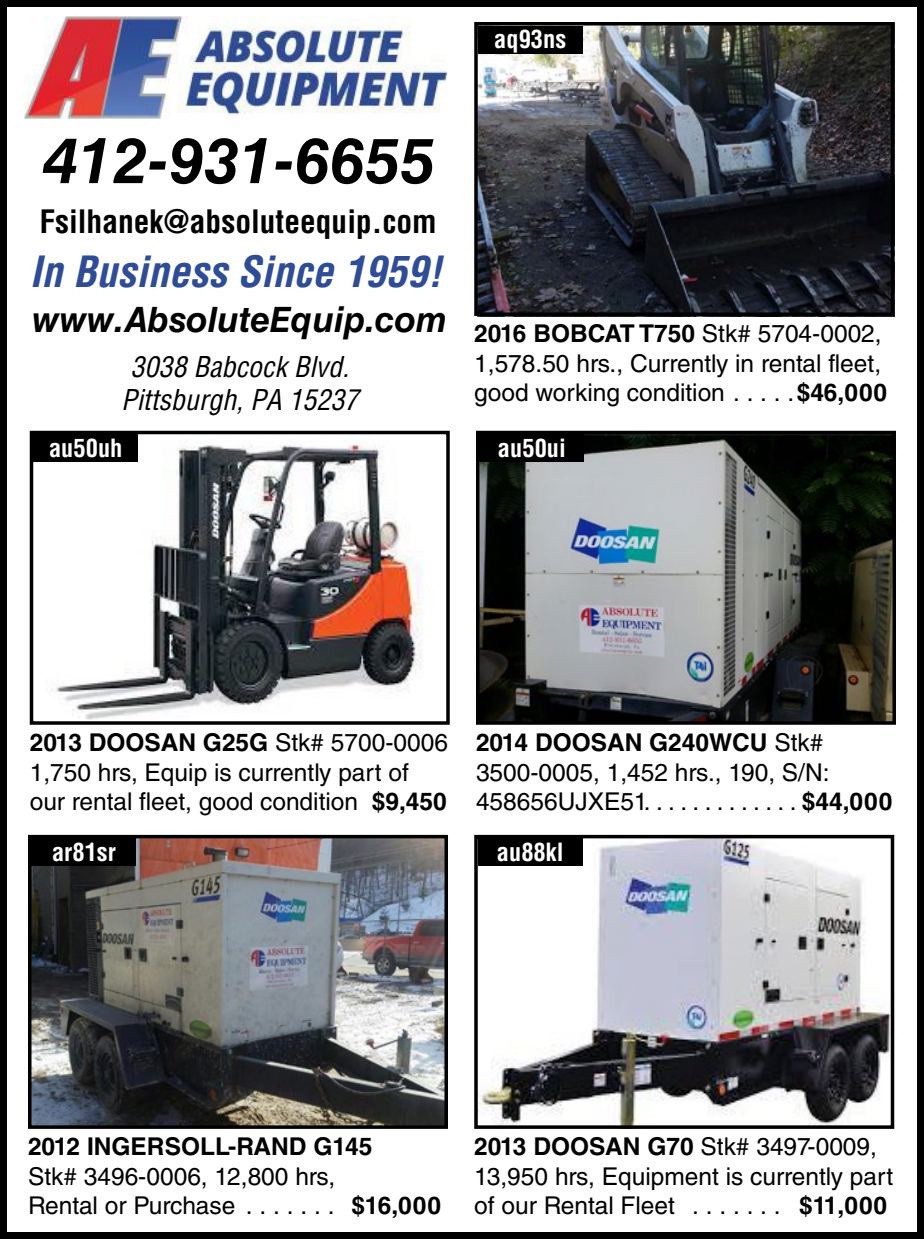
<style>
.page{position:relative;width:924px;height:1239px;background:#fff}
.page>*{position:absolute;margin:0;border:0;box-sizing:border-box;transform-origin:0 0}
.t1{font:italic 700 63px "Helvetica LT Std";color:#000}
.t2{font:italic 700 condensed 42px "Helvetica LT Std";color:#2f4d96}
.t3{font:italic 700 35px "Helvetica LT Std";color:#000}
.t4{font:700 condensed 31.5px "Helvetica LT Std";color:#000}
.t5{font:italic condensed 28px/33.6px "Helvetica LT Std";color:#000;text-align:center}
.t6{font:24.5px/29.4px "Helvetica LT Std";color:#000}
.t7{font:700 condensed 24.5px "Helvetica LT Std";color:#fff}
.t8{font:700 24.5px "Helvetica LT Std";color:#000}
.s1{font-weight:700}
</style>
<div class="page">
<div style="left:0;top:0;width:924px;height:1239px;border:7px solid #000"></div>
<img style="left:33px;top:840px;width:410px;height:284px">
<div style="left:28px;top:835px;width:420px;height:294px;border:4px solid #000"></div>
<div style="left:32px;top:838px;width:104px;height:28px;background:#000"></div>
<img style="left:24px;top:16px;width:422px;height:103px">
<img style="left:51px;top:445px;width:372px;height:275px">
<div style="left:30px;top:431px;width:420px;height:294px;border:4px solid #000"></div>
<div style="left:33px;top:434px;width:105px;height:28px;background:#000"></div>
<img style="left:479px;top:840px;width:410px;height:284px">
<div style="left:474px;top:835px;width:420px;height:294px;border:4px solid #000"></div>
<div style="left:478px;top:838px;width:105px;height:28px;background:#000"></div>
<img style="left:481px;top:436px;width:410px;height:284px">
<div style="left:476px;top:431px;width:420px;height:294px;border:4px solid #000"></div>
<div style="left:480px;top:434px;width:104px;height:28px;background:#000"></div>
<img style="left:479px;top:27px;width:410px;height:284px">
<div style="left:474px;top:22px;width:420px;height:294px;border:4px solid #000"></div>
<div style="left:478px;top:26px;width:105px;height:28px;background:#000"></div>
<p class="t7" style="left:494px;top:24px;width:74px">aq93ns</p>
<h1 class="t1" style="left:43px;top:123px;width:394px">412-931-6655</h1>
<p class="t4" style="left:39px;top:202px;width:399px">Fsilhanek@absoluteequip.com</p>
<h2 class="t2" style="left:30px;top:245px;width:413px">In Business Since 1959!</h2>
<h3 class="t3" style="left:33px;top:298px;width:416px">www.AbsoluteEquip.com</h3>
<p class="t5" style="left:121px;top:350px;width:239px">3038 Babcock Blvd.<br>Pittsburgh, PA 15237</p>
<p class="t7" style="left:49px;top:433px;width:75px">au50uh</p>
<p class="t6" style="left:474px;top:319px;width:414px"><span class="s1">2016 BOBCAT T750</span> Stk# 5704-0002,<br>1,578.50 hrs. , Currently in rental fleet, good working condition . . . . <span class="s1">$46,000</span></p>
<p class="t7" style="left:498px;top:433px;width:70px">au50ui</p>
<p class="t6" style="left:30px;top:728px;width:420px"><span class="s1">2013 DOOSAN G25G</span> Stk# 5700-0006<br>1,750 hrs, Equip is currently part of our rental fleet, good condition <span class="s1">$9,450</span></p>
<p class="t7" style="left:52px;top:837px;width:65px">ar81sr</p>
<p class="t6" style="left:476px;top:728px;width:418px"><span class="s1">2014 DOOSAN G240WCU</span> Stk#<br>3500-0005, 1,452 hrs. , 190, S/N:<br>458656UJXE51. . . . . . . . . . . . . <span class="s1">$44,000</span></p>
<p class="t7" style="left:497px;top:837px;width:68px">au88kl</p>
<p class="t8" style="left:28px;top:1132px;width:346px">2012 INGERSOLL-RAND G145</p>
<p class="t6" style="left:28px;top:1161px;width:414px">Stk# 3496-0006, 12,800 hrs,<br>Rental or Purchase . . . . . . <span class="s1">$16,000</span></p>
<p class="t6" style="left:474px;top:1132px;width:420px"><span class="s1">2013 DOOSAN G70</span> Stk# 3497-0009,<br>13,950 hrs, Equipment is currently part of our Rental Fleet . . . . . . . <span class="s1">$11,000</span></p>
</div>
